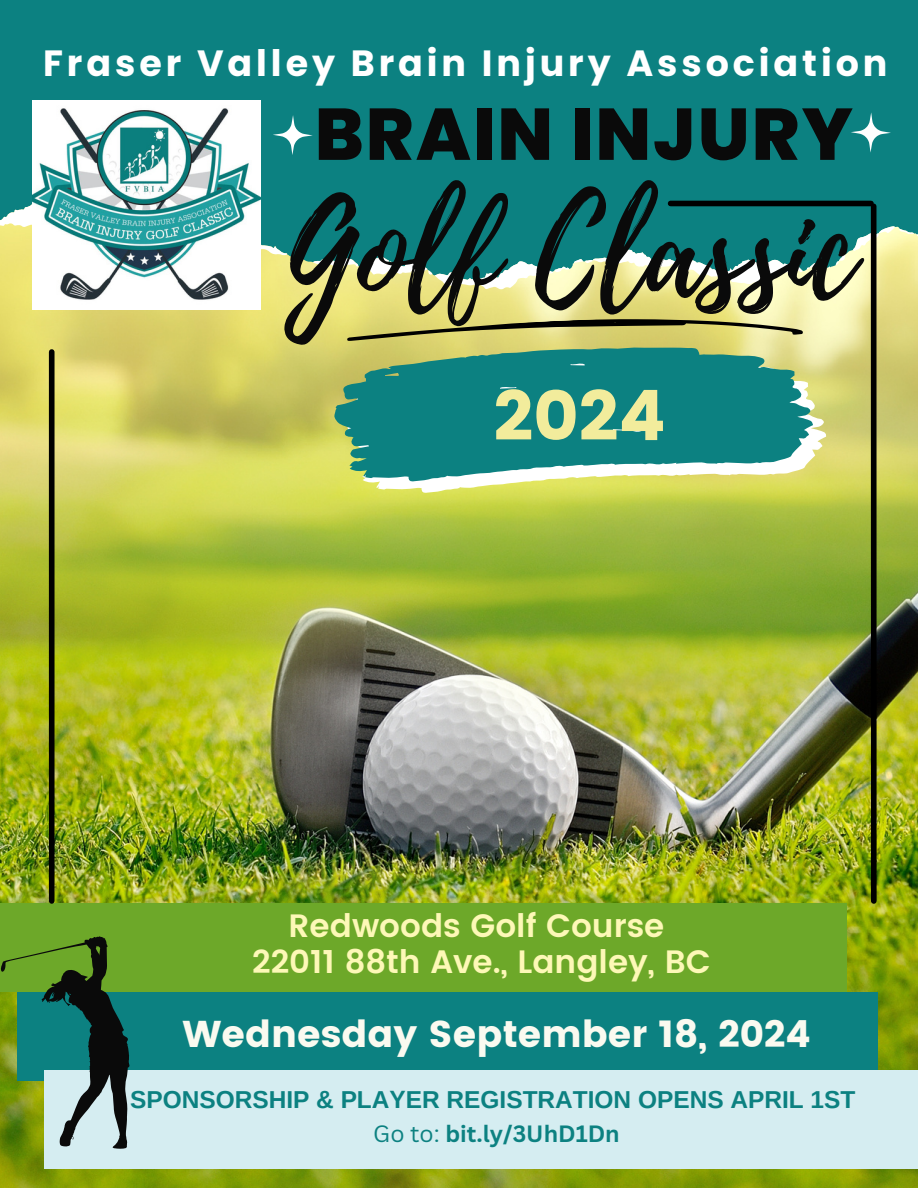
<style>
.page{position:relative;width:918px;height:1188px;background:#fff}
.page>*{position:absolute;margin:0;border:0;box-sizing:border-box;transform-origin:0 0}
.t1{font:130.5px "Playlist Script";color:#0a0a0a}
.t2{font:800 73.05px "Poppins";letter-spacing:.025em;color:#0a0a0a}
.t3{font:69.6px "Poppins";color:#f2ec9c}
.t4{font:37.35px "Poppins";color:#fafaf0}
.t5{font:700 36.45px "Poppins";letter-spacing:.11em;color:#fff}
.t6{font:600 32.4px/36px "Poppins";color:#fdf8b7;text-align:center}
.t7{font:700 24.45px "Arimo";color:#0c8181}
.t8{font:700 22.95px "Canva Sans";color:#0c8181}
.s1{font-weight:400}
</style>
<div class="page">
<img style="left:0;top:289px;width:918px;height:899px">
<div style="left:0;top:904px;width:846px;height:88px;background:#6da829"></div>
<div style="left:0;top:0;width:918px;height:198px;background:#0c8181"></div>
<svg style="left:0;top:198px;width:918px;height:91px;background:#5da892"></svg>
<div style="left:18px;top:992px;width:860px;height:88px;background:#0c8181"></div>
<div style="left:44px;top:1070px;width:874px;height:99px;background:#d5edf1"></div>
<div style="left:671px;top:201px;width:200px;height:5px;background:#000"></div>
<div style="left:49px;top:352px;width:6px;height:549px;background:#000"></div>
<div style="left:871px;top:206px;width:6px;height:695px;background:#000"></div>
<svg style="left:0;top:936px;width:129px;height:213px"></svg>
<svg style="left:343px;top:333px;width:487px;height:185px;background:#c1ce56"></svg>
<svg style="left:329px;top:322px;width:487px;height:184px;background:#53a182"></svg>
<img style="left:32px;top:100px;width:229px;height:210px">
<svg style="left:347px;top:310px;width:456px;height:45px;background:#bdbd70"></svg>
<svg style="left:851px;top:112px;width:40px;height:41px;background:#359696"></svg>
<svg style="left:273px;top:115px;width:40px;height:40px;background:#369696"></svg>
<h1 class="t5" style="left:43px;top:38px;width:846px">Fraser Valley Brain Injury Association</h1>
<p class="t2" style="left:315px;top:83px;width:540px">BRAIN INJURY</p>
<p class="t1" style="left:284px;top:158px;width:572px">Golf Classic</p>
<p class="t3" style="left:494px;top:375px;width:174px">2024</p>
<h4 class="t6" style="left:252px;top:907px;width:460px">Redwoods Golf Course<br>22011 88th Ave., Langley, BC</h4>
<p class="t4" style="left:182px;top:1012px;width:630px">Wednesday September 18, 2024</p>
<p class="t7" style="left:130px;top:1086px;width:727px">SPONSORSHIP &amp; PLAYER REGISTRATION OPENS APRIL 1ST</p>
<p class="t8" style="left:373px;top:1117px;width:248px"><span class="s1">Go to:</span> bit.ly/3UhD1Dn</p>
</div>
